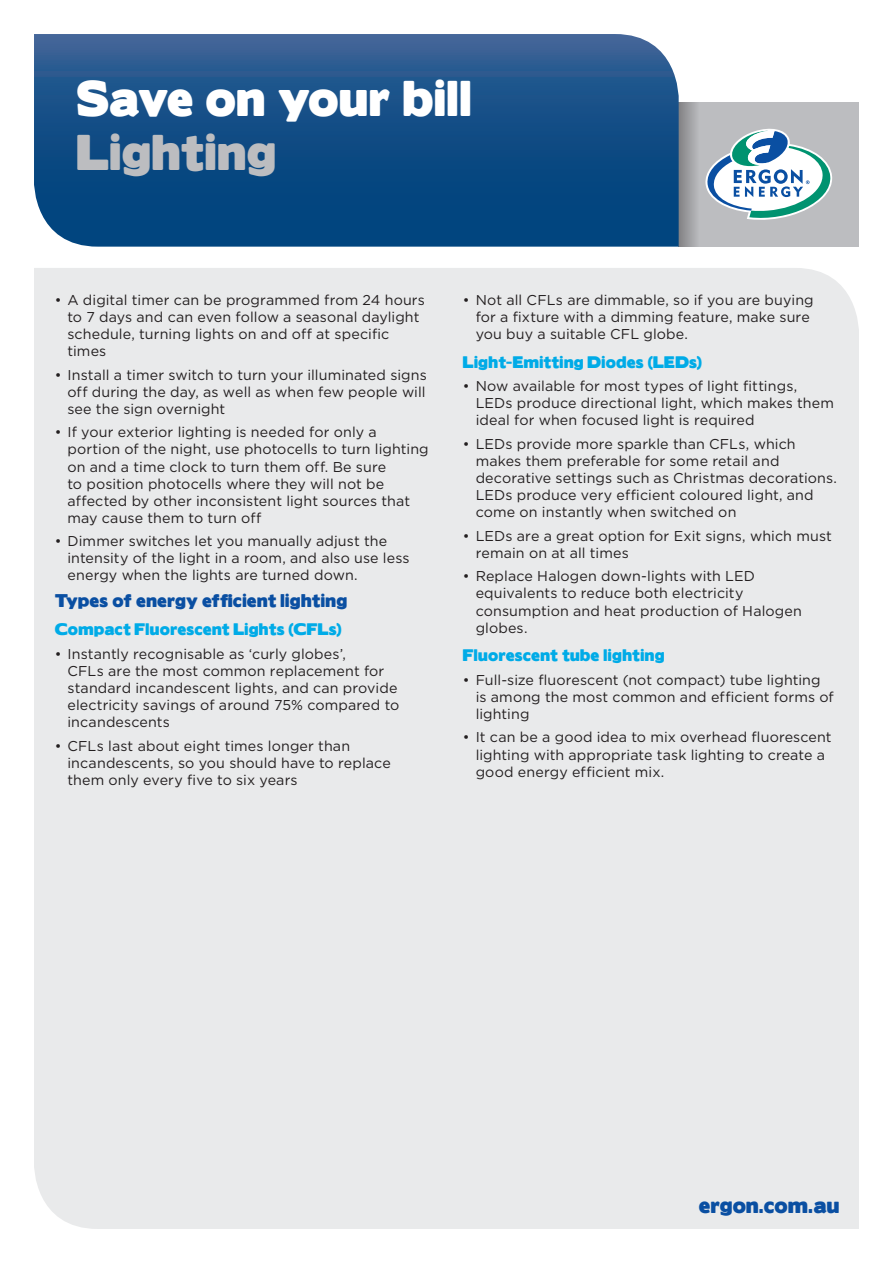
<style>
.page{position:relative;width:893px;height:1263px;background:#fff}
.page>*{position:absolute;margin:0;border:0;box-sizing:border-box;transform-origin:0 0}
.t1{font:45px "Boris Black Bloxx";letter-spacing:.01em;color:#fff}
.t2{font:45px "Boris Black Bloxx";letter-spacing:.015em;color:#bcbdc0}
.Header_1{font:19.5px "Boris Black Bloxx";letter-spacing:.015em;color:#0a4fa2}
.Header_1-2{font:16.5px "Boris Black Bloxx";letter-spacing:.02em;color:#0a4fa2}
.Header_2{font:15px "Boris Black Bloxx";letter-spacing:.02em;color:#00abe7}
.Indent{font:14.25px/17.1px "Gotham";letter-spacing:.01em;color:#231f20}
</style>
<div class="page">
<div style="left:34px;top:268px;width:825px;height:961px;background:#e9eaeb"></div>
<div style="left:679px;top:102px;width:180px;height:145px;background:#bcbdc0"></div>
<svg style="left:705px;top:128px;width:128px;height:92px"></svg>
<div style="left:679px;top:102px;width:20px;height:145px;background:linear-gradient(to right,#848385,#b6b7ba)"></div>
<svg style="left:34px;top:34px;width:645px;height:213px;background:#185188"></svg>
<p class="t1" style="left:77px;top:64px;width:397px">Save on your bill</p>
<p class="t2" style="left:77px;top:118px;width:201px">Lighting</p>
<p class="Indent" style="left:67px;top:291px;width:359px;text-indent:-13px">• A digital timer can be programmed from 24 hours to 7 days and can even follow a seasonal daylight schedule, turning lights on and off at specific times</p>
<p class="Indent" style="left:67px;top:366px;width:361px;text-align:justify;text-indent:-13px">• Install a timer switch to turn your illuminated signs off during the day, as well as when few people will see the sign overnight</p>
<p class="Indent" style="left:67px;top:424px;width:363px;text-indent:-13px">• If your exterior lighting is needed for only a portion of the night, use photocells to turn lighting on and a time clock to turn them off. Be sure<br>to position photocells where they will not be affected by other inconsistent light sources that may cause them to turn off</p>
<p class="Indent" style="left:67px;top:533px;width:344px;text-indent:-13px">• Dimmer switches let you manually adjust the intensity of the light in a room, and also use less energy when the lights are turned down.</p>
<p class="Header_1-2" style="left:55px;top:588px;width:294px">Types of energy efficient lighting</p>
<p class="Header_2" style="left:55px;top:618px;width:289px">Compact Fluorescent Lights (CFLs)</p>
<p class="Indent" style="left:67px;top:645px;width:333px;text-indent:-13px">• Instantly recognisable as ‘curly globes’,<br>CFLs are the most common replacement for standard incandescent lights, and can provide electricity savings of around 75% compared to incandescents</p>
<p class="Indent" style="left:67px;top:737px;width:325px;text-indent:-13px">• CFLs last about eight times longer than incandescents, so you should have to replace them only every five to six years</p>
<p class="Indent" style="left:476px;top:291px;width:340px;text-indent:-13px">• Not all CFLs are dimmable, so if you are buying for a fixture with a dimming feature, make sure you buy a suitable CFL globe.</p>
<p class="Header_2" style="left:463px;top:350px;width:241px">Light-Emitting Diodes (LEDs)</p>
<p class="Indent" style="left:476px;top:377px;width:360px;text-indent:-13px">• Now available for most types of light fittings,<br>LEDs produce directional light, which makes them ideal for when focused light is required</p>
<p class="Indent" style="left:476px;top:435px;width:363px;text-indent:-13px">• LEDs provide more sparkle than CFLs, which makes them preferable for some retail and decorative settings such as Christmas decorations.<br>LEDs produce very efficient coloured light, and come on instantly when switched on</p>
<p class="Indent" style="left:476px;top:527px;width:358px;text-indent:-13px">• LEDs are a great option for Exit signs, which must remain on at all times</p>
<p class="Indent" style="left:476px;top:568px;width:328px;text-indent:-13px">• Replace Halogen down-lights with LED equivalents to reduce both electricity consumption and heat production of Halogen globes.</p>
<p class="Header_2" style="left:463px;top:644px;width:203px">Fluorescent tube lighting</p>
<p class="Indent" style="left:476px;top:671px;width:360px;text-indent:-13px">• Full-size fluorescent (not compact) tube lighting is among the most common and efficient forms of lighting</p>
<p class="Indent" style="left:476px;top:729px;width:357px;text-indent:-13px">• It can be a good idea to mix overhead fluorescent lighting with appropriate task lighting to create a good energy efficient mix.</p>
<p class="Header_1" style="left:699px;top:1191px;width:142px">ergon.com.au</p>
</div>
